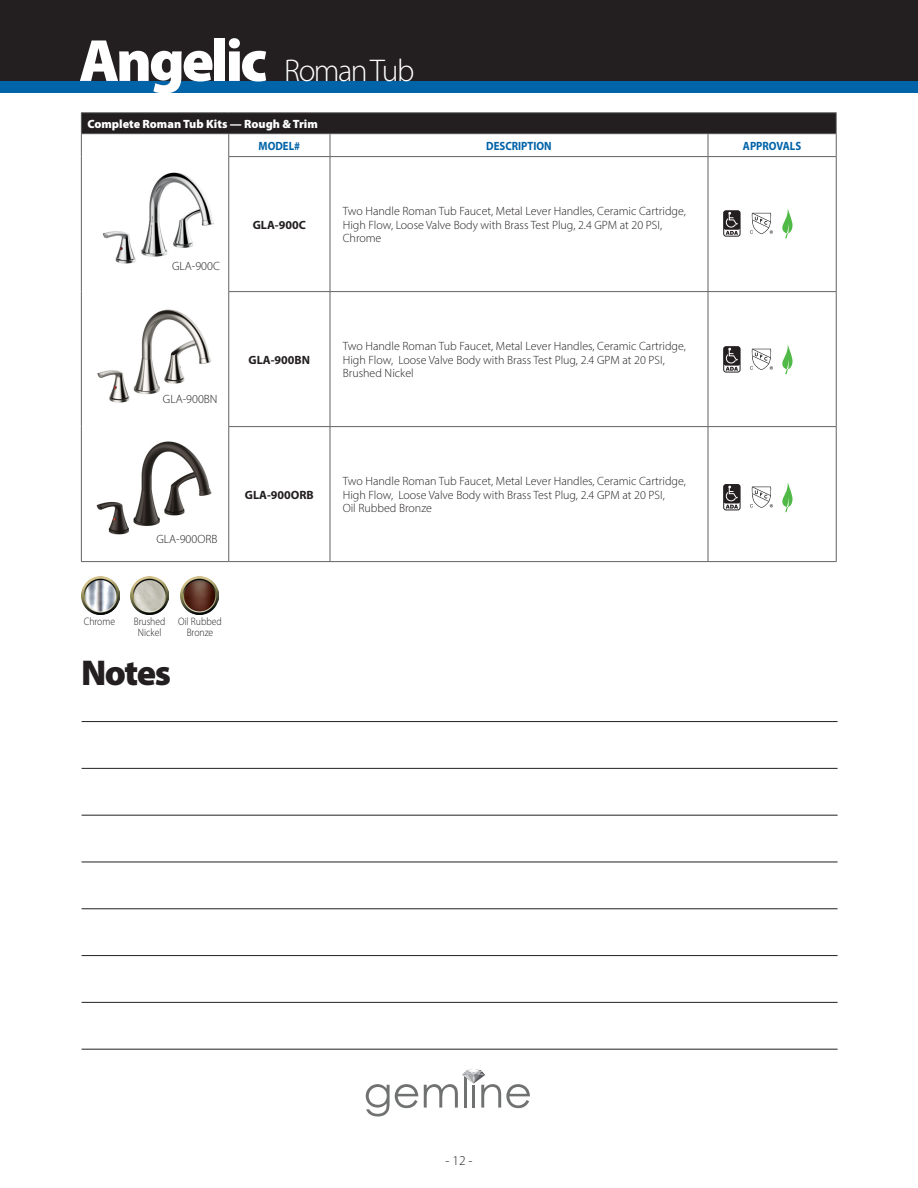
<style>
.page{position:relative;width:918px;height:1188px;background:#fff}
.page>*{position:absolute;margin:0;border:0;box-sizing:border-box;transform-origin:0 0}
.t1{font:900 36px "Myriad Pro";letter-spacing:-.04em;color:#231f20}
.t2{font:300 31.5px "Myriad Pro";letter-spacing:-.05em;color:#fff}
.t3{font:300 13.5px "Myriad Pro";color:#231f20}
.t4{font:300 12px/13.5px "Myriad Pro";color:#231f20}
.t5{font:900 12px "Myriad Pro";color:#fff}
.t6{font:700 12px "Myriad Pro";color:#231f20}
.t7{font:700 12px "Myriad Pro";color:#0163a8;scale:.9 1}
.t8{font:300 10.8px "Myriad Pro";color:#231f20;scale:.9 1}
.s1{font-weight:900;font-size:60px}
</style>
<div class="page">
<div style="left:81px;top:113px;width:755px;height:21px;background:#231f20"></div>
<hr style="left:81px;top:112px;width:148px;height:1px;background:#636366">
<hr style="left:229px;top:112px;width:101px;height:1px;background:#636366">
<hr style="left:330px;top:112px;width:378px;height:1px;background:#636366">
<hr style="left:708px;top:112px;width:129px;height:1px;background:#636366">
<hr style="left:81px;top:133px;width:148px;height:1px;background:#636366">
<svg style="left:81px;top:113px;width:1px;height:44px"></svg>
<hr style="left:81px;top:157px;width:1px;height:135px;background:#636366">
<hr style="left:81px;top:292px;width:1px;height:135px;background:#636366">
<hr style="left:81px;top:427px;width:1px;height:134px;background:#636366">
<hr style="left:81px;top:561px;width:148px;height:1px;background:#636366">
<hr style="left:228px;top:157px;width:1px;height:134px;background:#636366">
<hr style="left:330px;top:157px;width:1px;height:134px;background:#636366">
<hr style="left:708px;top:157px;width:1px;height:134px;background:#636366">
<hr style="left:836px;top:157px;width:1px;height:134px;background:#636366">
<hr style="left:228px;top:291px;width:102px;height:1px;background:#636366">
<hr style="left:228px;top:292px;width:1px;height:134px;background:#636366">
<hr style="left:330px;top:291px;width:378px;height:1px;background:#636366">
<hr style="left:330px;top:292px;width:1px;height:134px;background:#636366">
<hr style="left:708px;top:291px;width:129px;height:1px;background:#636366">
<hr style="left:708px;top:292px;width:1px;height:134px;background:#636366">
<hr style="left:836px;top:292px;width:1px;height:134px;background:#636366">
<hr style="left:228px;top:426px;width:102px;height:1px;background:#636366">
<hr style="left:228px;top:427px;width:1px;height:134px;background:#636366">
<hr style="left:330px;top:426px;width:378px;height:1px;background:#636366">
<hr style="left:330px;top:427px;width:1px;height:134px;background:#636366">
<hr style="left:708px;top:426px;width:129px;height:1px;background:#636366">
<hr style="left:708px;top:427px;width:1px;height:134px;background:#636366">
<hr style="left:836px;top:427px;width:1px;height:134px;background:#636366">
<hr style="left:229px;top:561px;width:101px;height:1px;background:#636366">
<hr style="left:330px;top:561px;width:378px;height:1px;background:#636366">
<hr style="left:708px;top:561px;width:129px;height:1px;background:#636366">
<hr style="left:229px;top:133px;width:101px;height:1px;background:#636366">
<svg style="left:228px;top:134px;width:1px;height:22px"></svg>
<hr style="left:330px;top:133px;width:378px;height:1px;background:#636366">
<svg style="left:330px;top:134px;width:1px;height:22px"></svg>
<hr style="left:708px;top:133px;width:129px;height:1px;background:#636366">
<svg style="left:708px;top:134px;width:1px;height:22px"></svg>
<svg style="left:836px;top:113px;width:1px;height:43px"></svg>
<hr style="left:228px;top:156px;width:102px;height:1px;background:#636366">
<hr style="left:330px;top:156px;width:378px;height:1px;background:#636366">
<hr style="left:708px;top:156px;width:129px;height:1px;background:#636366">
<img style="left:97px;top:309px;width:114px;height:94px">
<img style="left:96px;top:441px;width:116px;height:94px">
<img style="left:102px;top:172px;width:112px;height:92px">
<div style="left:724px;top:484px;width:16px;height:26px;border:1px solid #231f20;border-radius:2px"></div>
<div style="left:724px;top:485px;width:16px;height:18px;background:#231f20;border-radius:2px"></div>
<svg style="left:726px;top:486px;width:13px;height:23px"></svg>
<svg style="left:782px;top:482px;width:11px;height:31px"></svg>
<svg style="left:750px;top:487px;width:23px;height:21px"></svg>
<div style="left:724px;top:347px;width:16px;height:25px;border:1px solid #231f20;border-radius:2px"></div>
<div style="left:724px;top:347px;width:16px;height:19px;background:#231f20;border-radius:2px"></div>
<svg style="left:726px;top:348px;width:13px;height:23px"></svg>
<svg style="left:782px;top:344px;width:11px;height:31px"></svg>
<svg style="left:750px;top:349px;width:23px;height:21px"></svg>
<div style="left:724px;top:211px;width:16px;height:25px;border:1px solid #231f20;border-radius:2px"></div>
<svg style="left:724px;top:211px;width:16px;height:19px"></svg>
<svg style="left:726px;top:212px;width:13px;height:23px"></svg>
<svg style="left:782px;top:209px;width:11px;height:30px"></svg>
<svg style="left:750px;top:213px;width:23px;height:21px"></svg>
<hr style="left:82px;top:721px;width:756px;height:1px;background:#231f20">
<hr style="left:82px;top:768px;width:756px;height:1px;background:#231f20">
<hr style="left:82px;top:815px;width:756px;height:1px;background:#231f20">
<hr style="left:82px;top:862px;width:756px;height:1px;background:#231f20">
<hr style="left:82px;top:908px;width:756px;height:1px;background:#231f20">
<hr style="left:82px;top:955px;width:756px;height:1px;background:#231f20">
<hr style="left:82px;top:1002px;width:756px;height:1px;background:#231f20">
<hr style="left:82px;top:1049px;width:756px;height:1px;background:#231f20">
<img style="left:130px;top:577px;width:38px;height:38px">
<img style="left:81px;top:577px;width:38px;height:38px">
<img style="left:180px;top:577px;width:38px;height:38px">
<svg style="left:366px;top:1084px;width:52px;height:32px"></svg>
<svg style="left:424px;top:1069px;width:106px;height:39px"></svg>
<div style="left:0;top:81px;width:918px;height:12px;background:#0163a8"></div>
<div style="left:0;top:0;width:918px;height:81px;background:#231f20"></div>
<p class="t2" style="left:79px;top:51px;width:337px"><span class="s1">Angelic</span> Roman Tub</p>
<p class="t5" style="left:87px;top:116px;width:232px">Complete Roman Tub Kits — Rough &amp; Trim</p>
<p class="t7" style="left:259px;top:138px;width:48px">MODEL#</p>
<p class="t7" style="left:486px;top:138px;width:74px">DESCRIPTION</p>
<p class="t7" style="left:743px;top:138px;width:66px">APPROVALS</p>
<p class="t4" style="left:172px;top:259px;width:49px">GLA-900C</p>
<p class="t6" style="left:253px;top:217px;width:55px">GLA-900C</p>
<p class="t4" style="left:163px;top:393px;width:56px">GLA-900BN</p>
<p class="t6" style="left:249px;top:352px;width:63px">GLA-900BN</p>
<p class="t4" style="left:156px;top:532px;width:63px">GLA-900ORB</p>
<p class="t6" style="left:245px;top:487px;width:70px">GLA-900ORB</p>
<p class="t4" style="left:343px;top:204px;width:345px">Two Handle Roman Tub Faucet, Metal Lever Handles, Ceramic Cartridge,<br>High Flow, Loose Valve Body with Brass Test Plug, 2.4 GPM at 20 PSI,<br>Chrome</p>
<p class="t4" style="left:343px;top:339px;width:345px">Two Handle Roman Tub Faucet, Metal Lever Handles, Ceramic Cartridge,<br>High Flow, Loose Valve Body with Brass Test Plug, 2.4 GPM at 20 PSI,<br>Brushed Nickel</p>
<p class="t4" style="left:343px;top:474px;width:345px">Two Handle Roman Tub Faucet, Metal Lever Handles, Ceramic Cartridge,<br>High Flow, Loose Valve Body with Brass Test Plug, 2.4 GPM at 20 PSI,</p>
<p class="t4" style="left:343px;top:501px;width:91px">Oil Rubbed Bronze</p>
<p class="t8" style="left:84px;top:615px;width:36px">Chrome</p>
<p class="t8" style="left:134px;top:615px;width:37px">Brushed</p>
<p class="t8" style="left:138px;top:626px;width:28px">Nickel</p>
<p class="t8" style="left:178px;top:615px;width:50px">Oil Rubbed</p>
<p class="t8" style="left:187px;top:626px;width:31px">Bronze</p>
<p class="t1" style="left:81px;top:649px;width:91px">Notes</p>
<p class="t3" style="left:445px;top:1153px;width:29px">- 12 -</p>
</div>
